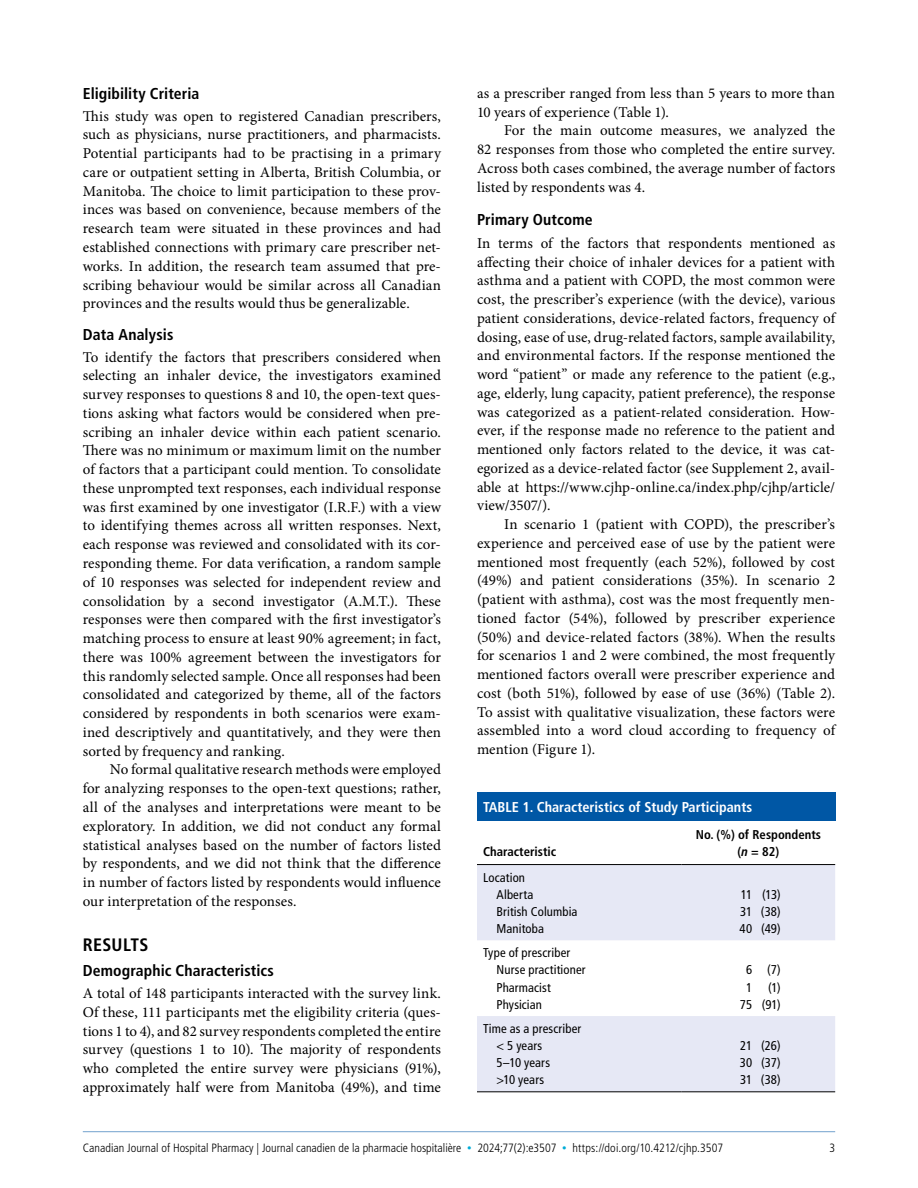
<style>
.page{position:relative;width:918px;height:1188px;background:#fff}
.page>*{position:absolute;margin:0;border:0;box-sizing:border-box;transform-origin:0 0}
.CJHP_BodyText{font:700 condensed 18px "Frutiger LT Std";letter-spacing:.015em;color:#000}
.CJHP_BodyText-2{font:700 condensed 15.75px "Frutiger LT Std";letter-spacing:.005em;color:#000}
.CJHP_BodyText-3{font:15px/18.8px "Minion Pro";letter-spacing:.005em;color:#000;text-align:justify}
.CJHP_BodyText_Indent{font:15px/18.8px "Minion Pro";letter-spacing:.005em;color:#000;text-align:justify}
.CJHP_TableTitle_TABLE{font:700 condensed 14.25px "Frutiger LT Std";color:#fff}
.CJHP_TableText{font:condensed 12.75px "Frutiger LT Std";letter-spacing:.01em;color:#000}
.CJHP_TableText_Sub{font:condensed 12.75px "Frutiger LT Std";letter-spacing:.01em;color:#000}
.CJHP_TableColumnHeads{font:700 condensed 12.75px "Frutiger LT Std";color:#000}
.t1{font:300 condensed 12px "Frutiger LT Std";color:#000}
.s1{font-family:"Frutiger LT Pro";font-style:italic}
.s2{font-size:9px;color:#00acd7}
</style>
<div class="page">
<hr style="left:83px;top:1131px;width:752px;height:1px;background:#0057a5">
<div style="left:477px;top:792px;width:358px;height:28px;background:#0057a5"></div>
<svg style="left:477px;top:865px;width:358px;height:227px;fill:#e6e8f5"></svg>
<hr style="left:477px;top:864px;width:205px;height:1px;background:#000">
<hr style="left:682px;top:864px;width:153px;height:1px;background:#000">
<hr style="left:477px;top:1092px;width:205px;height:1px;background:#000">
<hr style="left:682px;top:1092px;width:153px;height:1px;background:#000">
<p class="CJHP_BodyText-2" style="left:83px;top:84px;width:118px">Eligibility Criteria</p>
<p class="CJHP_BodyText-3" style="left:83px;top:106px;width:360px">This study was open to registered Canadian prescribers, such as physicians, nurse practitioners, and pharmacists.<br>Potential participants had to be practising in a primary care or outpatient setting in Alberta, British Columbia, or Manitoba. The choice to limit participation to these prov&shy;inces was based on convenience, because members of the research team were situated in these provinces and had established connections with primary care prescriber net&shy;works. In addition, the research team assumed that pre&shy;scribing behaviour would be similar across all Canadian provinces and the results would thus be generalizable.</p>
<p class="CJHP_BodyText-2" style="left:83px;top:325px;width:92px">Data Analysis</p>
<p class="CJHP_BodyText-3" style="left:83px;top:347px;width:360px">To identify the factors that prescribers considered when</p>
<p class="CJHP_BodyText-3" style="left:83px;top:366px;width:360px">selecting an inhaler device, the investigators examined</p>
<p class="CJHP_BodyText-3" style="left:83px;top:385px;width:360px">survey responses to questions 8 and 10, the open-text ques-</p>
<p class="CJHP_BodyText-3" style="left:83px;top:404px;width:360px">tions asking what factors would be considered when pre-</p>
<p class="CJHP_BodyText-3" style="left:83px;top:423px;width:360px">scribing an inhaler device within each patient scenario.</p>
<p class="CJHP_BodyText-3" style="left:83px;top:441px;width:360px">There was no minimum or maximum limit on the number</p>
<p class="CJHP_BodyText-3" style="left:83px;top:460px;width:360px">of factors that a participant could mention. To consolidate</p>
<p class="CJHP_BodyText-3" style="left:83px;top:479px;width:360px">these unprompted text responses, each individual response</p>
<p class="CJHP_BodyText-3" style="left:83px;top:498px;width:360px">was first examined by one investigator (I.R.F.) with a view</p>
<p class="CJHP_BodyText-3" style="left:83px;top:516px;width:360px">to identifying themes across all written responses. Next,</p>
<p class="CJHP_BodyText-3" style="left:83px;top:535px;width:360px">each response was reviewed and consolidated with its cor-</p>
<p class="CJHP_BodyText-3" style="left:83px;top:554px;width:360px">responding theme. For data verification, a random sample</p>
<p class="CJHP_BodyText-3" style="left:83px;top:573px;width:360px">of 10 responses was selected for independent review and</p>
<p class="CJHP_BodyText-3" style="left:83px;top:591px;width:360px">consolidation by a second investigator (A.M.T.). These</p>
<p class="CJHP_BodyText-3" style="left:83px;top:610px;width:360px">responses were then compared with the first investigator’s</p>
<p class="CJHP_BodyText-3" style="left:83px;top:629px;width:360px">matching process to ensure at least 90% agreement; in fact,</p>
<p class="CJHP_BodyText-3" style="left:83px;top:648px;width:360px">there was 100% agreement between the investigators for</p>
<p class="CJHP_BodyText-3" style="left:83px;top:667px;width:360px">this randomly selected sample. Once all responses had been</p>
<p class="CJHP_BodyText-3" style="left:83px;top:685px;width:360px">consolidated and categorized by theme, all of the factors</p>
<p class="CJHP_BodyText-3" style="left:83px;top:704px;width:360px">considered by respondents in both scenarios were exam-</p>
<p class="CJHP_BodyText-3" style="left:83px;top:723px;width:360px">ined descriptively and quantitatively, and they were then</p>
<p class="CJHP_BodyText-3" style="left:83px;top:742px;width:203px">sorted by frequency and ranking.</p>
<p class="CJHP_BodyText-3" style="left:110px;top:760px;width:333px">No formal qualitative research methods were employed</p>
<p class="CJHP_BodyText-3" style="left:83px;top:779px;width:360px">for analyzing responses to the open-text questions; rather,</p>
<p class="CJHP_BodyText-3" style="left:83px;top:798px;width:360px">all of the analyses and interpretations were meant to be</p>
<p class="CJHP_BodyText-3" style="left:83px;top:817px;width:360px">exploratory. In addition, we did not conduct any formal</p>
<p class="CJHP_BodyText-3" style="left:83px;top:835px;width:360px">statistical analyses based on the number of factors listed</p>
<p class="CJHP_BodyText-3" style="left:83px;top:854px;width:360px">by respondents, and we did not think that the difference</p>
<p class="CJHP_BodyText-3" style="left:83px;top:873px;width:360px">in number of factors listed by respondents would influence</p>
<p class="CJHP_BodyText-3" style="left:83px;top:892px;width:215px">our interpretation of the responses.</p>
<p class="CJHP_BodyText" style="left:83px;top:934px;width:67px">RESULTS</p>
<p class="CJHP_BodyText-2" style="left:83px;top:962px;width:193px">Demographic Characteristics</p>
<p class="CJHP_BodyText-3" style="left:83px;top:984px;width:360px">A total of 148 participants interacted with the survey link.<br>Of these, 111 participants met the eligibility criteria (ques&shy;tions 1 to 4), and 82 survey respondents completed the entire survey (questions 1 to 10). The majority of respondents who completed the entire survey were physicians (91%), approximately half were from Manitoba (49%), and time</p>
<p class="CJHP_BodyText-3" style="left:477px;top:84px;width:360px">as a prescriber ranged from less than 5 years to more than</p>
<p class="CJHP_BodyText-3" style="left:477px;top:103px;width:193px">10 years of experience (Table 1).</p>
<p class="CJHP_BodyText-3" style="left:504px;top:121px;width:333px">For the main outcome measures, we analyzed the</p>
<p class="CJHP_BodyText-3" style="left:477px;top:140px;width:360px">82 responses from those who completed the entire survey.</p>
<p class="CJHP_BodyText-3" style="left:477px;top:159px;width:360px">Across both cases combined, the average number of factors</p>
<p class="CJHP_BodyText-3" style="left:477px;top:178px;width:170px">listed by respondents was 4.</p>
<p class="CJHP_BodyText-2" style="left:477px;top:210px;width:117px">Primary Outcome</p>
<p class="CJHP_BodyText-3" style="left:477px;top:234px;width:360px">In terms of the factors that respondents mentioned as affecting their choice of inhaler devices for a patient with asthma and a patient with COPD, the most common were cost, the prescriber’s experience (with the device), various patient considerations, device-related factors, frequency of dosing, ease of use, drug-related factors, sample availability, and environmental factors. If the response mentioned the word “patient” or made any reference to the patient (e.g., age, elderly, lung capacity, patient preference), the response was categorized as a patient-related consideration. How&shy;ever, if the response made no reference to the patient and mentioned only factors related to the device, it was cat&shy;egorized as a device-related factor (see Supplement 2, avail&shy;able at https://www.cjhp-online.ca/index.php/cjhp/article/ view/3507/).</p>
<p class="CJHP_BodyText_Indent" style="left:477px;top:515px;width:360px;text-indent:27px">In scenario 1 (patient with COPD), the prescriber’s experience and perceived ease of use by the patient were mentioned most frequently (each 52%), followed by cost (49%) and patient considerations (35%). In scenario 2 (patient with asthma), cost was the most frequently men&shy;tioned factor (54%), followed by prescriber experience (50%) and device-related factors (38%). When the results for scenarios 1 and 2 were combined, the most frequently mentioned factors overall were prescriber experience and cost (both 51%), followed by ease of use (36%) (Table 2).<br>To assist with qualitative visualization, these factors were assembled into a word cloud according to frequency of mention (Figure 1).</p>
<p class="CJHP_TableTitle_TABLE" style="left:483px;top:798px;width:271px">TABLE 1. Characteristics of Study Participants</p>
<p class="CJHP_TableColumnHeads" style="left:483px;top:844px;width:75px">Characteristic</p>
<p class="CJHP_TableColumnHeads" style="left:696px;top:827px;width:127px">No. (%) of Respondents</p>
<p class="CJHP_TableColumnHeads" style="left:738px;top:844px;width:43px">(<span class="s1">n</span> = 82)</p>
<p class="CJHP_TableText" style="left:483px;top:870px;width:44px">Location</p>
<p class="CJHP_TableText_Sub" style="left:496px;top:887px;width:38px">Alberta</p>
<p class="CJHP_TableText" style="left:741px;top:887px;width:41px">11 (13)</p>
<p class="CJHP_TableText_Sub" style="left:496px;top:904px;width:83px">British Columbia</p>
<p class="CJHP_TableText" style="left:740px;top:904px;width:42px">31 (38)</p>
<p class="CJHP_TableText_Sub" style="left:496px;top:921px;width:49px">Manitoba</p>
<p class="CJHP_TableText" style="left:740px;top:921px;width:43px">40 (49)</p>
<p class="CJHP_TableText" style="left:483px;top:946px;width:89px">Type of prescriber</p>
<p class="CJHP_TableText_Sub" style="left:496px;top:963px;width:91px">Nurse practitioner</p>
<p class="CJHP_TableText" style="left:746px;top:963px;width:36px">6 (7)</p>
<p class="CJHP_TableText_Sub" style="left:496px;top:980px;width:56px">Pharmacist</p>
<p class="CJHP_TableText" style="left:746px;top:980px;width:8px">1</p>
<p class="CJHP_TableText" style="left:768px;top:980px;width:14px">(1)</p>
<p class="CJHP_TableText_Sub" style="left:496px;top:997px;width:47px">Physician</p>
<p class="CJHP_TableText" style="left:740px;top:997px;width:42px">75 (91)</p>
<p class="CJHP_TableText" style="left:483px;top:1021px;width:100px">Time as a prescriber</p>
<p class="CJHP_TableText_Sub" style="left:496px;top:1038px;width:47px">&lt; 5 years</p>
<p class="CJHP_TableText" style="left:740px;top:1038px;width:42px">21 (26)</p>
<p class="CJHP_TableText_Sub" style="left:496px;top:1055px;width:55px">5–10 years</p>
<p class="CJHP_TableText" style="left:740px;top:1055px;width:42px">30 (37)</p>
<p class="CJHP_TableText_Sub" style="left:496px;top:1072px;width:49px">&gt;10 years</p>
<p class="CJHP_TableText" style="left:740px;top:1072px;width:42px">31 (38)</p>
<p class="t1" style="left:83px;top:1141px;width:642px">Canadian Journal of Hospital Pharmacy | Journal canadien de la pharmacie hospitalière <span class="s2">•</span> 2024;77(2):e3507 <span class="s2">•</span> https://doi.org/10.4212/cjhp.3507</p>
<p class="t1" style="left:829px;top:1141px;width:7px">3</p>
</div>
